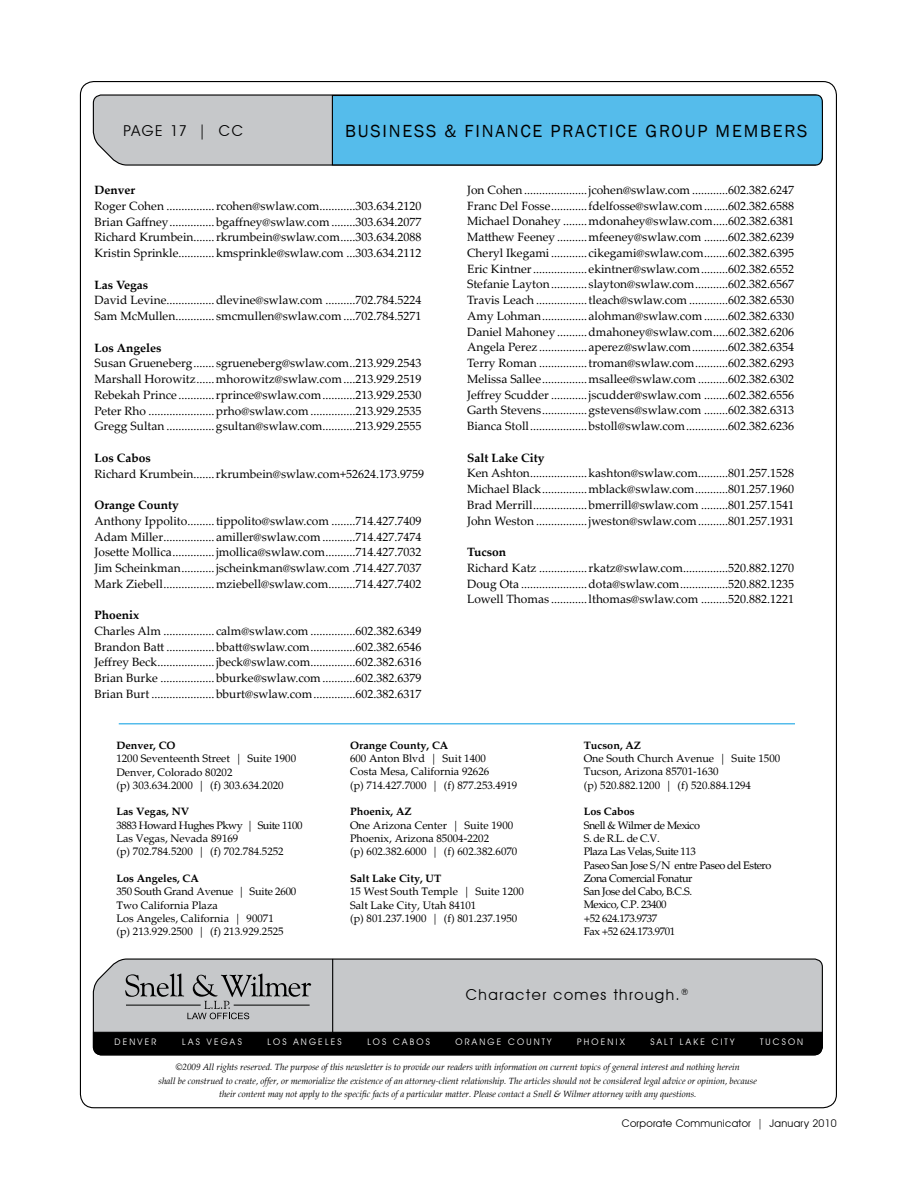
<style>
.page{position:relative;width:918px;height:1188px;background:#fff}
.page>*{position:absolute;margin:0;border:0;box-sizing:border-box;transform-origin:0 0}
.t1{font:18px "Franklin Gothic";letter-spacing:.1em;color:#000}
.t2{font:15px "Avant Garde IT Cby BT";letter-spacing:.1em;color:#000}
.t3{font:12px/15.8px "Palatino Linotype";color:#000;text-align:justify}
.t4{font:700 12px "Palatino Linotype";color:#000}
.t5{font:10.95px/13.4px "Palatino";color:#000}
.t6{font:10.95px/13.4px "Palatino";letter-spacing:-.04em;color:#000}
.t7{font:700 10.95px "Palatino";color:#000}
.t8{font:10.5px "Avant Garde IT Cby BT";letter-spacing:.025em;color:#000}
.t9{font:italic 9px/13.5px "Palatino";color:#000;text-align:center}
.t10{font:9px "Avant Garde IT Cby BT";letter-spacing:.24em;color:#fff}
</style>
<div class="page">
<svg style="left:92px;top:94px;width:239px;height:72px;background:#c0c2c4"></svg>
<div style="left:331px;top:94px;width:493px;height:72px;background:#55bceb"></div>
<div style="left:92px;top:958px;width:731px;height:73px;background:#c6c8ca"></div>
<svg style="left:92px;top:1031px;width:731px;height:25px;background:#0a0a0a"></svg>
<hr style="left:332px;top:959px;width:1px;height:74px;background:#000">
<svg style="left:125px;top:974px;width:186px;height:45px;background:#a6a8a9"></svg>
<hr style="left:119px;top:723px;width:676px;height:1px;background:#55bceb">
<p class="t2" style="left:123px;top:121px;width:121px">PAGE 17 | CC</p>
<h1 class="t1" style="left:345px;top:120px;width:218px">BUSINESS &amp; FINANCE PRA</h1>
<h1 class="t1" style="left:586px;top:120px;width:223px">CTICE GROUP MEMBERS</h1>
<p class="t4" style="left:94px;top:181px;width:42px">Denver</p>
<p class="t3" style="left:94px;top:197px;width:328px">Roger Cohen ................rcohen@swlaw.com............303.634.2120<br>Brian Gaffney...............bgaffney@swlaw.com ........303.634.2077<br>Richard Krumbein.......rkrumbein@swlaw.com.....303.634.2088<br>Kristin Sprinkle............kmsprinkle@swlaw.com ...303.634.2112</p>
<p class="t4" style="left:94px;top:276px;width:55px">Las Vegas</p>
<p class="t3" style="left:94px;top:292px;width:328px">David Levine................dlevine@swlaw.com ..........702.784.5224<br>Sam McMullen............. smcmullen@swlaw.com ....702.784.5271</p>
<p class="t4" style="left:94px;top:339px;width:68px">Los Angeles</p>
<p class="t3" style="left:94px;top:355px;width:329px">Susan Grueneberg....... sgrueneberg@swlaw.com..213.929.2543<br>Marshall Horowitz......mhorowitz@swlaw.com....213.929.2519<br>Rebekah Prince ............rprince@swlaw.com...........213.929.2530<br>Peter Rho ......................prho@swlaw.com ...............213.929.2535<br>Gregg Sultan ................gsultan@swlaw.com...........213.929.2555</p>
<p class="t4" style="left:94px;top:449px;width:58px">Los Cabos</p>
<p class="t3" style="left:94px;top:465px;width:331px">Richard Krumbein.......rkrumbein@swlaw.com+52624.173.9759</p>
<p class="t4" style="left:94px;top:496px;width:86px">Orange County</p>
<p class="t3" style="left:94px;top:512px;width:328px">Anthony Ippolito.........tippolito@swlaw.com ........714.427.7409<br>Adam Miller.................amiller@swlaw.com...........714.427.7474<br>Josette Mollica..............jmollica@swlaw.com..........714.427.7032<br>Jim Scheinkman...........jscheinkman@swlaw.com .714.427.7037<br>Mark Ziebell.................mziebell@swlaw.com.........714.427.7402</p>
<p class="t4" style="left:94px;top:607px;width:46px">Phoenix</p>
<p class="t3" style="left:94px;top:623px;width:328px">Charles Alm ................. calm@swlaw.com ...............602.382.6349<br>Brandon Batt ................bbatt@swlaw.com...............602.382.6546<br>Jeffrey Beck...................jbeck@swlaw.com...............602.382.6316<br>Brian Burke ..................bburke@swlaw.com...........602.382.6379<br>Brian Burt .....................bburt@swlaw.com..............602.382.6317</p>
<p class="t3" style="left:467px;top:182px;width:329px">Jon Cohen.....................jcohen@swlaw.com ............602.382.6247<br>Franc Del Fosse............fdelfosse@swlaw.com........602.382.6588<br>Michael Donahey ........mdonahey@swlaw.com.....602.382.6381<br>Matthew Feeney ..........mfeeney@swlaw.com ........602.382.6239<br>Cheryl Ikegami............ cikegami@swlaw.com........602.382.6395<br>Eric Kintner.................. ekintner@swlaw.com.........602.382.6552<br>Stefanie Layton............ slayton@swlaw.com...........602.382.6567<br>Travis Leach .................tleach@swlaw.com .............602.382.6530<br>Amy Lohman...............alohman@swlaw.com........602.382.6330<br>Daniel Mahoney ..........dmahoney@swlaw.com.....602.382.6206<br>Angela Perez ................aperez@swlaw.com............602.382.6354<br>Terry Roman ................troman@swlaw.com...........602.382.6293<br>Melissa Sallee...............msallee@swlaw.com ..........602.382.6302<br>Jeffrey Scudder ............jscudder@swlaw.com ........602.382.6556<br>Garth Stevens...............gstevens@swlaw.com ........602.382.6313<br>Bianca Stoll...................bstoll@swlaw.com..............602.382.6236</p>
<p class="t4" style="left:467px;top:449px;width:79px">Salt Lake City</p>
<p class="t3" style="left:467px;top:465px;width:328px">Ken Ashton...................kashton@swlaw.com..........801.257.1528<br>Michael Black...............mblack@swlaw.com...........801.257.1960<br>Brad Merrill..................bmerrill@swlaw.com .........801.257.1541<br>John Weston .................jweston@swlaw.com..........801.257.1931</p>
<p class="t4" style="left:467px;top:544px;width:41px">Tucson</p>
<p class="t3" style="left:467px;top:559px;width:328px">Richard Katz ................rkatz@swlaw.com...............520.882.1270<br>Doug Ota ......................dota@swlaw.com................520.882.1235<br>Lowell Thomas ............lthomas@swlaw.com .........520.882.1221</p>
<p class="t7" style="left:116px;top:739px;width:61px">Denver, CO</p>
<p class="t5" style="left:116px;top:752px;width:181px">1200 Seventeenth Street | Suite 1900<br>Denver, Colorado 80202<br>(p) 303.634.2000 | (f) 303.634.2020</p>
<p class="t7" style="left:116px;top:805px;width:74px">Las Vegas, NV</p>
<p class="t5" style="left:116px;top:819px;width:188px">3883 Howard Hughes Pkwy | Suite 1100<br>Las Vegas, Nevada 89169<br>(p) 702.784.5200 | (f) 702.784.5252</p>
<p class="t7" style="left:116px;top:872px;width:84px">Los Angeles, CA</p>
<p class="t5" style="left:116px;top:885px;width:181px">350 South Grand Avenue | Suite 2600<br>Two California Plaza<br>Los Angeles, California | 90071<br>(p) 213.929.2500 | (f) 213.929.2525</p>
<p class="t7" style="left:350px;top:739px;width:100px">Orange County, CA</p>
<p class="t5" style="left:350px;top:752px;width:169px">600 Anton Blvd | Suit 1400<br>Costa Mesa, California 92626<br>(p) 714.427.7000 | (f) 877.253.4919</p>
<p class="t7" style="left:350px;top:805px;width:63px">Phoenix, AZ</p>
<p class="t5" style="left:350px;top:819px;width:169px">One Arizona Center | Suite 1900<br>Phoenix, Arizona 85004-2202<br>(p) 602.382.6000 | (f) 602.382.6070</p>
<p class="t7" style="left:350px;top:872px;width:93px">Salt Lake City, UT</p>
<p class="t5" style="left:350px;top:885px;width:176px">15 West South Temple | Suite 1200<br>Salt Lake City, Utah 84101<br>(p) 801.237.1900 | (f) 801.237.1950</p>
<p class="t7" style="left:584px;top:739px;width:59px">Tucson, AZ</p>
<p class="t5" style="left:584px;top:752px;width:198px">One South Church Avenue | Suite 1500<br>Tucson, Arizona 85701-1630<br>(p) 520.882.1200 | (f) 520.884.1294</p>
<p class="t7" style="left:584px;top:805px;width:53px">Los Cabos</p>
<p class="t6" style="left:584px;top:819px;width:189px">Snell &amp; Wilmer de Mexico<br>S. de R.L. de C.V.<br>Plaza Las Velas, Suite 113<br>Paseo San Jose S/N entre Paseo del Estero<br>Zona Comercial Fonatur<br>San Jose del Cabo, B.C.S.<br>Mexico, C.P. 23400<br>+52 624.173.9737<br>Fax +52 624.173.9701</p>
<p class="t2" style="left:466px;top:986px;width:224px">Character comes through.<sup>®</sup></p>
<p class="t10" style="left:115px;top:1037px;width:43px">DENVER</p>
<p class="t10" style="left:182px;top:1037px;width:61px">LAS VEGAS</p>
<p class="t10" style="left:268px;top:1037px;width:76px">LOS ANGELES</p>
<p class="t10" style="left:367px;top:1037px;width:14px">Los</p>
<p class="t10" style="left:393px;top:1037px;width:31px">ca bos</p>
<p class="t10" style="left:456px;top:1037px;width:98px">ORANGE COUNTY</p>
<p class="t10" style="left:577px;top:1037px;width:49px">PHOENIX</p>
<p class="t10" style="left:650px;top:1037px;width:85px">SALT LAKE CITY</p>
<p class="t10" style="left:760px;top:1037px;width:45px">TUCSON</p>
<p class="t9" style="left:159px;top:1060px;width:600px">©2009 All rights reserved. The purpose of this newsletter is to provide our readers with information on current topics of general interest and nothing herein<br>shall be construed to create, offer, or memorialize the existence of an attorney-client relationship. The articles should not be considered legal advice or opinion, because their content may not apply to the specific facts of a particular matter. Please contact a Snell &amp; Wilmer attorney with any questions.</p>
<p class="t8" style="left:622px;top:1117px;width:217px">Corporate Communicator | January 2010</p>
</div>
